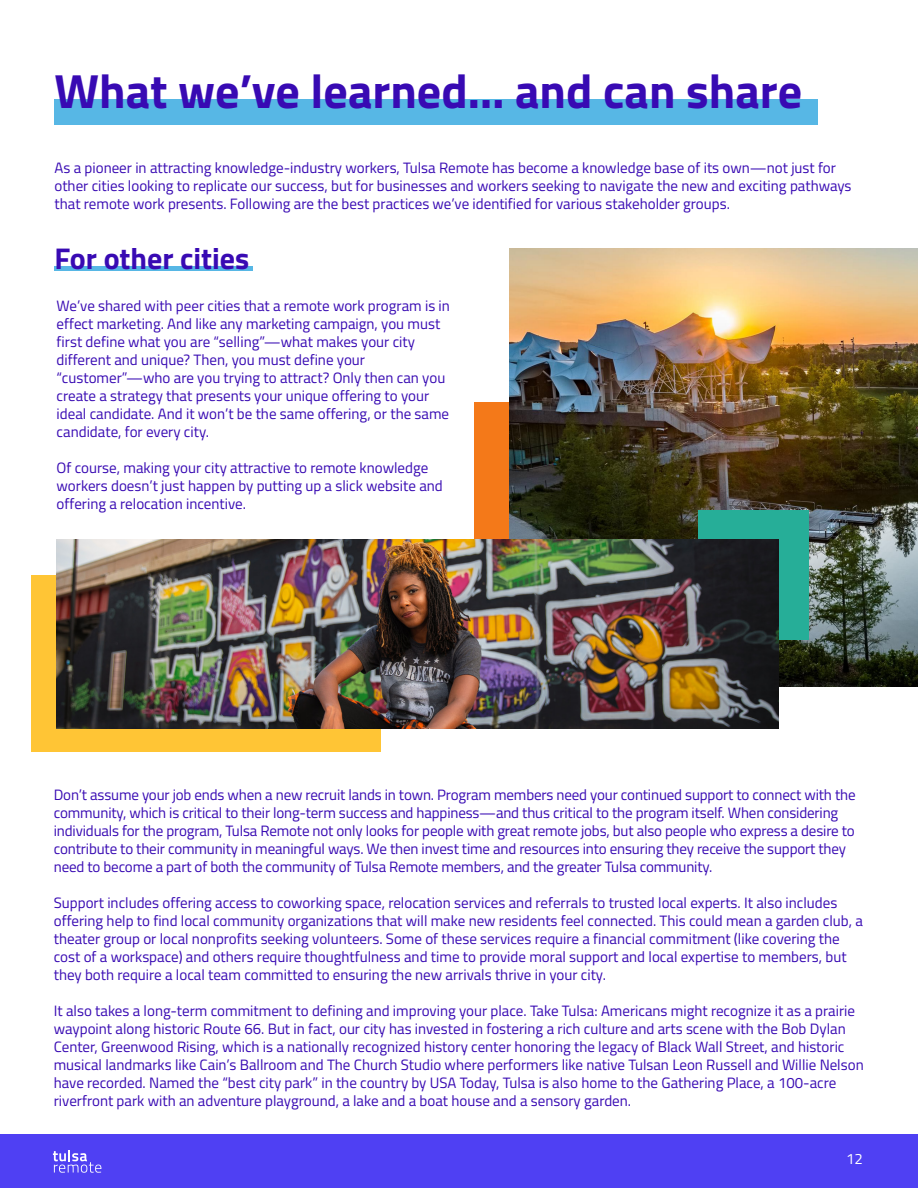
<style>
.page{position:relative;width:918px;height:1188px;background:#fff}
.page>*{position:absolute;margin:0;border:0;box-sizing:border-box;transform-origin:0 0}
.H2_-_blue{font:700 48px "Titillium Web";color:#380ab3}
.H3___blue{font:700 30px "Titillium Web";color:#380ab3}
.body___blue_text{font:15px/18px "Titillium Web";color:#380ab3}
.t1{font:15px "Titillium Web";color:#fff}
</style>
<div class="page">
<div style="left:0;top:1134px;width:918px;height:54px;background:#4f40f3"></div>
<svg style="left:53px;top:1150px;width:48px;height:23px"></svg>
<div style="left:54px;top:99px;width:764px;height:26px;background:#57b7e5"></div>
<hr style="left:55px;top:267px;width:198px;height:4px;background:#57b7e5">
<div style="left:474px;top:402px;width:279px;height:266px;background:#f47919"></div>
<div style="left:31px;top:575px;width:350px;height:176px;background:#ffc535"></div>
<img style="left:509px;top:248px;width:409px;height:438px">
<div style="left:698px;top:510px;width:110px;height:130px;background:#26ae98"></div>
<img style="left:57px;top:540px;width:722px;height:189px">
<p class="H2_-_blue" style="left:55px;top:55px;width:749px">What we’ve learned… and can share</p>
<p class="body___blue_text" style="left:55px;top:158px;width:799px">As a pioneer in attracting knowledge-industry workers, Tulsa Remote has become a knowledge base of its own—not just for other cities looking to replicate our success, but for businesses and workers seeking to navigate the new and exciting pathways that remote work presents. Following are the best practices we’ve identified for various stakeholder groups.</p>
<p class="H3___blue" style="left:55px;top:235px;width:196px">For other cities</p>
<p class="body___blue_text" style="left:57px;top:296px;width:395px">We’ve shared with peer cities that a remote work program is in effect marketing. And like any marketing campaign, you must first define what you are “selling”—what makes your city different and unique? Then, you must define your “customer”—who are you trying to attract? Only then can you create a strategy that presents your unique offering to your ideal candidate. And it won’t be the same offering, or the same candidate, for every city.</p>
<p class="body___blue_text" style="left:57px;top:458px;width:388px">Of course, making your city attractive to remote knowledge workers doesn’t just happen by putting up a slick website and offering a relocation incentive.</p>
<p class="body___blue_text" style="left:54px;top:785px;width:803px">Don’t assume your job ends when a new recruit lands in town. Program members need your continued support to connect with the community, which is critical to their long-term success and happiness—and thus critical to the program itself. When considering individuals for the program, Tulsa Remote not only looks for people with great remote jobs, but also people who express a desire to contribute to their community in meaningful ways. We then invest time and resources into ensuring they receive the support they need to become a part of both the community of Tulsa Remote members, and the greater Tulsa community.</p>
<p class="body___blue_text" style="left:54px;top:893px;width:811px">Support includes offering access to coworking space, relocation services and referrals to trusted local experts. It also includes offering help to find local community organizations that will make new residents feel connected. This could mean a garden club, a theater group or local nonprofits seeking volunteers. Some of these services require a financial commitment (like covering the cost of a workspace) and others require thoughtfulness and time to provide moral support and local expertise to members, but they both require a local team committed to ensuring the new arrivals thrive in your city.</p>
<p class="body___blue_text" style="left:54px;top:1001px;width:811px">It also takes a long-term commitment to defining and improving your place. Take Tulsa: Americans might recognize it as a prairie waypoint along historic Route 66. But in fact, our city has invested in fostering a rich culture and arts scene with the Bob Dylan Center, Greenwood Rising, which is a nationally recognized history center honoring the legacy of Black Wall Street, and historic musical landmarks like Cain’s Ballroom and The Church Studio where performers like native Tulsan Leon Russell and Willie Nelson have recorded. Named the “best city park” in the country by USA Today, Tulsa is also home to the Gathering Place, a 100-acre riverfront park with an adventure playground, a lake and a boat house and a sensory garden.</p>
<p class="t1" style="left:846px;top:1147px;width:18px">12</p>
</div>
